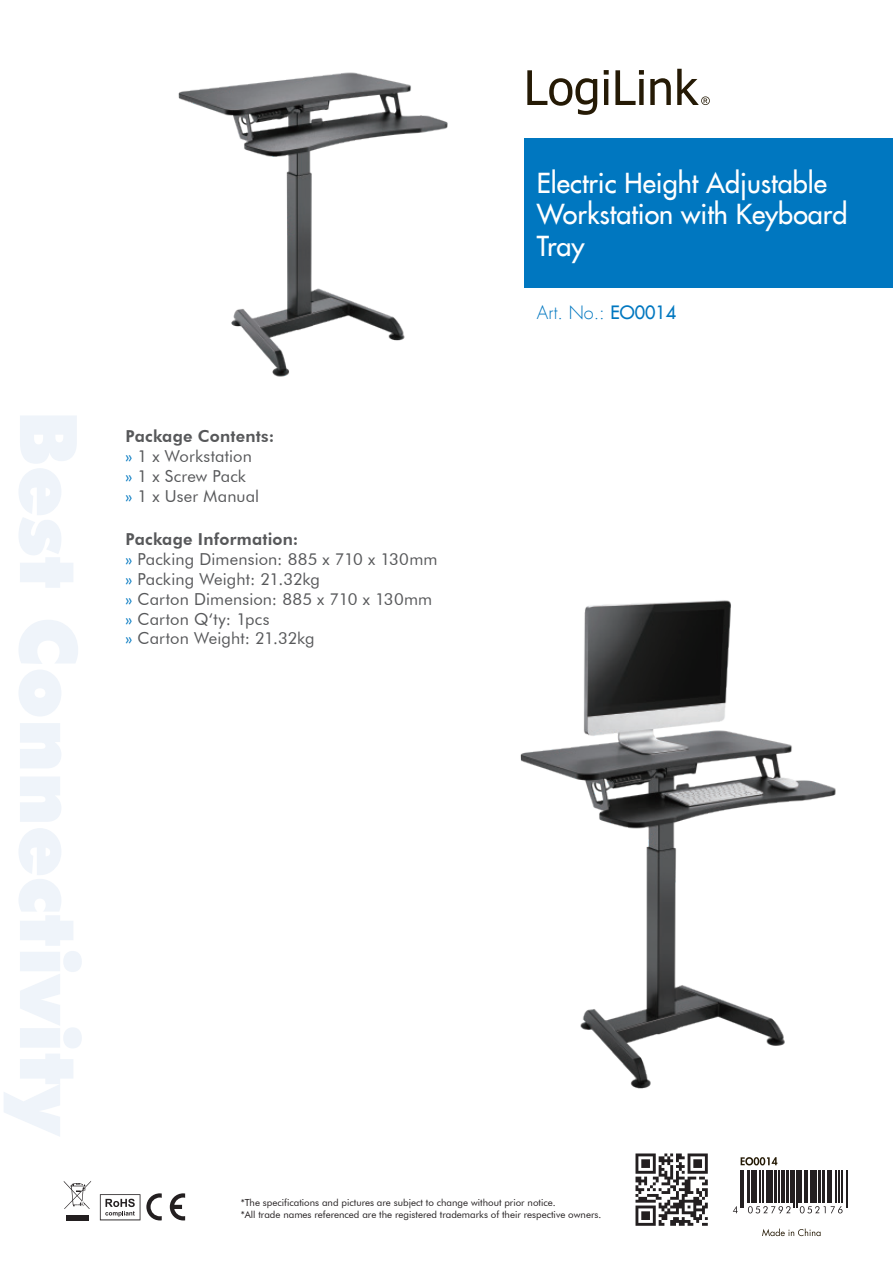
<style>
.page{position:relative;width:893px;height:1263px;background:#fff}
.page>*{position:absolute;margin:0;border:0;box-sizing:border-box;transform-origin:0 0}
.Produktname{font:27px/31.5px "Futura LT";color:#fff}
.t1{font:300 18px "Futura LT";color:#0077c0}
.Fließtext{font:16.5px "Futura BT";letter-spacing:.01em;color:#57585a}
.subline{font:800 16.5px "Futura BT";letter-spacing:.015em;color:#57585a}
.t2{font:9.75px/11.7px "Futura BT";color:#231f20}
.s1{color:#0077c0}
.s2{font-weight:400}
</style>
<div class="page">
<svg style="left:100px;top:1194px;width:40px;height:26px"></svg>
<svg style="left:64px;top:1181px;width:27px;height:28px"></svg>
<div style="left:66px;top:1215px;width:23px;height:5px;background:#231f20"></div>
<svg style="left:146px;top:1193px;width:16px;height:27px"></svg>
<svg style="left:170px;top:1193px;width:15px;height:27px"></svg>
<div style="left:524px;top:138px;width:369px;height:150px;background:#0077c0"></div>
<svg style="left:527px;top:69px;width:183px;height:46px"></svg>
<img style="left:178px;top:72px;width:270px;height:305px">
<svg style="left:762px;top:1228px;width:58px;height:8px"></svg>
<svg style="left:635px;top:1153px;width:73px;height:73px"></svg>
<svg style="left:741px;top:1157px;width:36px;height:8px"></svg>
<svg style="left:733px;top:1206px;width:5px;height:7px"></svg>
<svg style="left:748px;top:1206px;width:42px;height:7px"></svg>
<svg style="left:800px;top:1206px;width:42px;height:7px"></svg>
<hr style="left:741px;top:1170px;width:1px;height:38px;background:#231f20">
<hr style="left:743px;top:1170px;width:1px;height:38px;background:#231f20">
<hr style="left:748px;top:1170px;width:2px;height:33px;background:#231f20">
<hr style="left:751px;top:1170px;width:1px;height:33px;background:#231f20">
<hr style="left:753px;top:1170px;width:4px;height:33px;background:#231f20">
<hr style="left:759px;top:1170px;width:1px;height:33px;background:#231f20">
<hr style="left:763px;top:1170px;width:1px;height:33px;background:#231f20">
<hr style="left:766px;top:1170px;width:2px;height:33px;background:#231f20">
<hr style="left:769px;top:1170px;width:4px;height:33px;background:#231f20">
<hr style="left:774px;top:1170px;width:2px;height:33px;background:#231f20">
<hr style="left:779px;top:1170px;width:1px;height:33px;background:#231f20">
<hr style="left:781px;top:1170px;width:3px;height:33px;background:#231f20">
<hr style="left:787px;top:1170px;width:2px;height:33px;background:#231f20">
<hr style="left:790px;top:1170px;width:2px;height:33px;background:#231f20">
<hr style="left:794px;top:1170px;width:1px;height:38px;background:#231f20">
<hr style="left:796px;top:1170px;width:1px;height:38px;background:#231f20">
<hr style="left:798px;top:1170px;width:4px;height:33px;background:#231f20">
<hr style="left:804px;top:1170px;width:1px;height:33px;background:#231f20">
<hr style="left:806px;top:1170px;width:1px;height:33px;background:#231f20">
<hr style="left:810px;top:1170px;width:3px;height:33px;background:#231f20">
<hr style="left:814px;top:1170px;width:3px;height:33px;background:#231f20">
<hr style="left:818px;top:1170px;width:2px;height:33px;background:#231f20">
<hr style="left:822px;top:1170px;width:3px;height:33px;background:#231f20">
<hr style="left:827px;top:1170px;width:2px;height:33px;background:#231f20">
<hr style="left:831px;top:1170px;width:1px;height:33px;background:#231f20">
<hr style="left:835px;top:1170px;width:1px;height:33px;background:#231f20">
<hr style="left:839px;top:1170px;width:1px;height:33px;background:#231f20">
<hr style="left:841px;top:1170px;width:1px;height:33px;background:#231f20">
<hr style="left:847px;top:1170px;width:1px;height:38px;background:#231f20">
<img style="left:520px;top:600px;width:316px;height:489px">
<p class="Produktname" style="left:537px;top:167px;width:312px">Electric Height Adjustable<br>Workstation with Keyboard<br>Tray</p>
<p class="subline" style="left:126px;top:426px;width:150px">Package Contents:</p>
<p class="Fließtext" style="left:126px;top:446px;width:128px"><span class="s1">»</span> 1 x Workstation</p>
<p class="Fließtext" style="left:126px;top:466px;width:122px"><span class="s1">»</span> 1 x Screw Pack</p>
<p class="Fließtext" style="left:126px;top:486px;width:135px"><span class="s1">»</span> 1 x User Manual</p>
<p class="subline" style="left:126px;top:529px;width:174px">Package Information:</p>
<p class="Fließtext" style="left:126px;top:549px;width:314px"><span class="s1">»</span> Packing Dimension: 885 x 710 x 130mm</p>
<p class="Fließtext" style="left:126px;top:569px;width:196px"><span class="s1">»</span> Packing Weight: 21.32kg</p>
<p class="Fließtext" style="left:126px;top:589px;width:308px"><span class="s1">»</span> Carton Dimension: 885 x 710 x 130mm</p>
<p class="Fließtext" style="left:126px;top:609px;width:145px"><span class="s1">»</span> Carton Q‘ty: 1pcs</p>
<p class="Fließtext" style="left:126px;top:628px;width:191px"><span class="s1">»</span> Carton Weight: 21.32kg</p>
<p class="t1" style="left:537px;top:302px;width:141px">Art. No.: <span class="s2">EO0014</span></p>
<p class="t2" style="left:241px;top:1196px;width:362px">*The specifications and pictures are subject to change without prior notice.<br>*All trade names referenced are the registered trademarks of their respective owners.</p>
</div>
